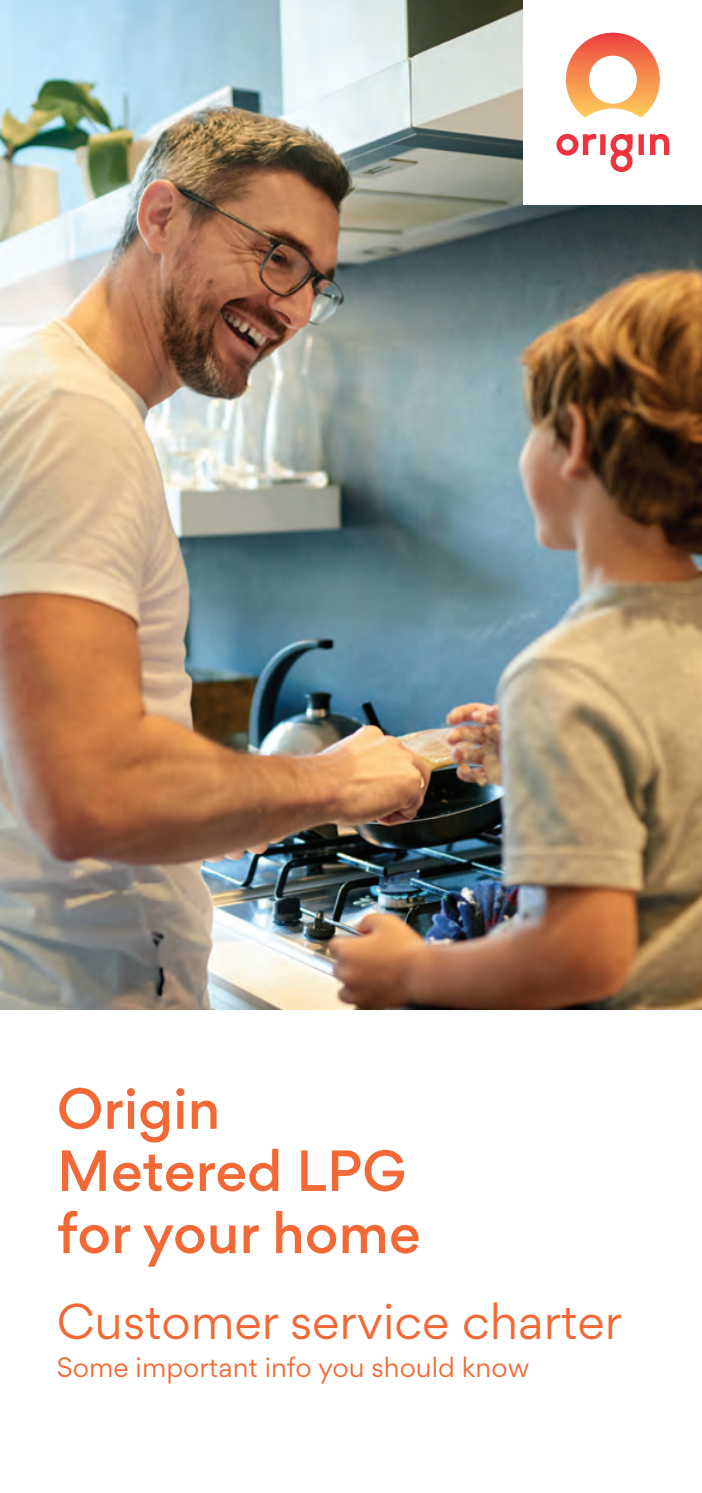
<style>
.page{position:relative;width:702px;height:1493px;background:#fff}
.page>*{position:absolute;margin:0;border:0;box-sizing:border-box;transform-origin:0 0}
.sub_head{font:500 51.75px/62px "Origin Gordita";color:#f26935}
.sub_head-2{font:45px "Origin Gordita";color:#f26935}
.sub_head-3{font:25px "Origin Gordita";color:#f26935}
</style>
<div class="page">
<img style="left:0;top:0;width:702px;height:1009px">
<div style="left:524px;top:0;width:178px;height:205px;background:#fff"></div>
<svg style="left:556px;top:134px;width:113px;height:38px"></svg>
<svg style="left:566px;top:33px;width:94px;height:85px"></svg>
<p class="sub_head" style="left:57px;top:1077px;width:365px">Origin<br>Metered LPG for your home</p>
<p class="sub_head-2" style="left:57px;top:1287px;width:566px">Customer service charter</p>
<p class="sub_head-3" style="left:57px;top:1348px;width:474px">Some important info you should know</p>
</div>
